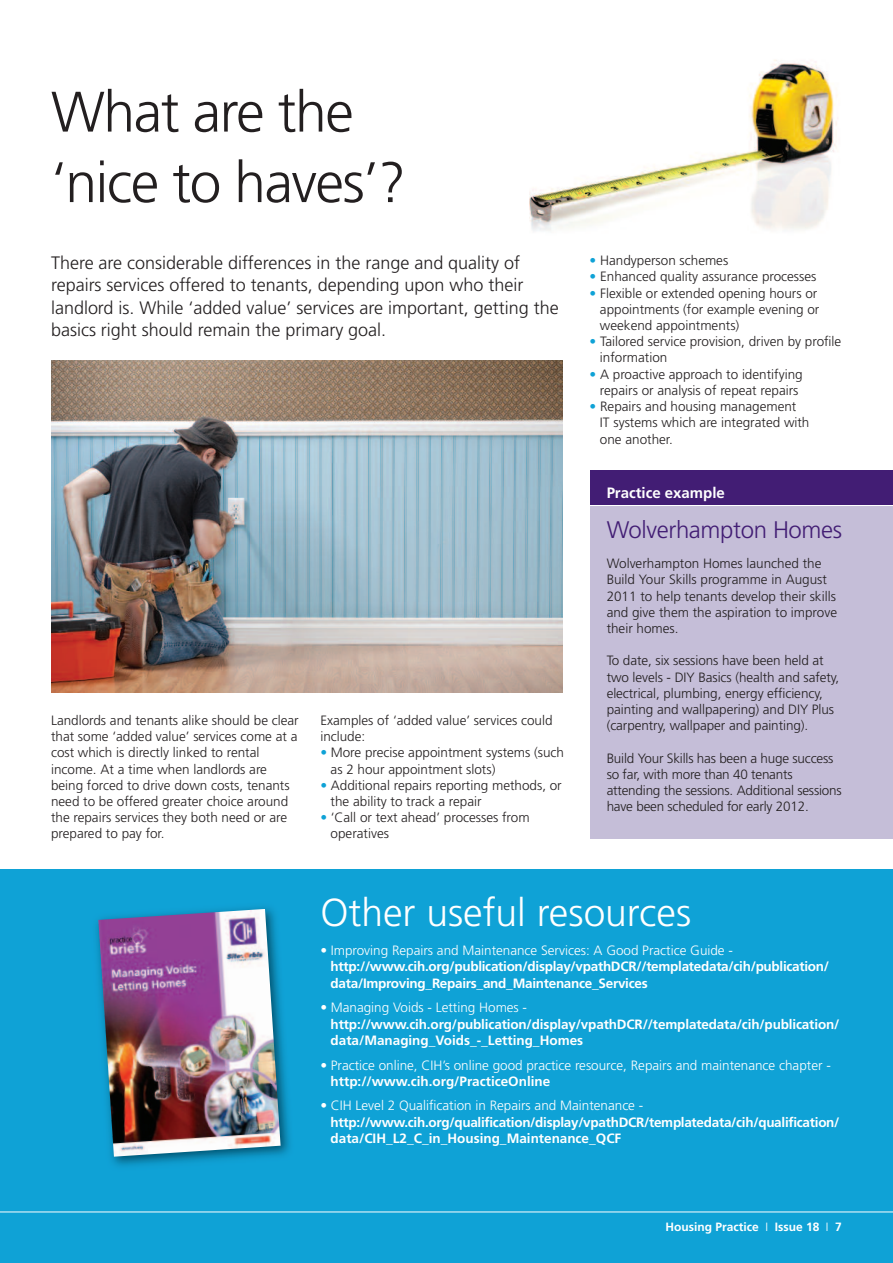
<style>
.page{position:relative;width:893px;height:1263px;background:#fff}
.page>*{position:absolute;margin:0;border:0;box-sizing:border-box;transform-origin:0 0}
.t1{font:300 57px/70.5px "Frutiger";letter-spacing:-.025em;color:#231f20}
.t2{font:300 39px "Frutiger";color:#fff}
.t3{font:300 24px "Frutiger";letter-spacing:-.015em;color:#421d74}
.t4{font:300 18px/22.5px "Frutiger";color:#231f20}
.t5{font:700 15px "Frutiger";color:#fff}
.t6{font:300 13.5px/16.2px "Frutiger";color:#231f20}
.t7{font:700 13.5px/16.2px "Frutiger";letter-spacing:-.02em;color:#fff}
.t8{font:300 13.5px "Frutiger";color:#fff}
.t9{font:700 13.5px "Frutiger";color:#fff}
.t10{font:700 12px "Frutiger";color:#fff}
.s1{color:#0fa2d6}
.s2{font-weight:300}
</style>
<div class="page">
<div style="left:0;top:869px;width:893px;height:394px;background:#0fa2d6"></div>
<div style="left:590px;top:471px;width:303px;height:34px;background:#421d74"></div>
<div style="left:590px;top:507px;width:303px;height:332px;background:#c5bed8"></div>
<hr style="left:0;top:1211px;width:893px;height:1px;background:#fff">
<img style="left:51px;top:360px;width:511px;height:332px">
<img style="left:529px;top:59px;width:309px;height:172px">
<img style="left:96px;top:907px;width:194px;height:259px">
<img style="left:98px;top:909px;width:183px;height:248px">
<h1 class="t1" style="left:51px;top:81px;width:357px">What are the ‘nice to haves’?</h1>
<p class="t4" style="left:51px;top:253px;width:509px">There are considerable differences in the range and quality of repairs services offered to tenants, depending upon who their landlord is. While ‘added value’ services are important, getting the basics right should remain the primary goal.</p>
<p class="t6" style="left:51px;top:713px;width:249px">Landlords and tenants alike should be clear that some ‘added value’ services come at a cost which is directly linked to rental income. At a time when landlords are being forced to drive down costs, tenants need to be offered greater choice around the repairs services they both need or are prepared to pay for.</p>
<p class="t6" style="left:320px;top:713px;width:234px">Examples of ‘added value’ services could include:</p>
<p class="t6" style="left:331px;top:746px;width:235px;text-indent:-10px"><span class="s1">•</span> More precise appointment systems (such as 2 hour appointment slots)</p>
<p class="t6" style="left:331px;top:778px;width:233px;text-indent:-10px"><span class="s1">•</span> Additional repairs reporting methods, or the ability to track a repair</p>
<p class="t6" style="left:331px;top:810px;width:200px;text-indent:-10px"><span class="s1">•</span> ‘Call or text ahead’ processes from operatives</p>
<p class="t6" style="left:590px;top:253px;width:140px"><span class="s1">•</span> Handyperson schemes</p>
<p class="t6" style="left:590px;top:270px;width:228px"><span class="s1">•</span> Enhanced quality assurance processes</p>
<p class="t6" style="left:600px;top:286px;width:221px;text-indent:-10px"><span class="s1">•</span> Flexible or extended opening hours or appointments (for example evening or weekend appointments)</p>
<p class="t6" style="left:600px;top:334px;width:243px;text-indent:-10px"><span class="s1">•</span> Tailored service provision, driven by profile information</p>
<p class="t6" style="left:590px;top:367px;width:215px;text-align:center"><span class="s1">•</span> A proactive approach to identifying repairs or analysis of repeat repairs</p>
<p class="t6" style="left:600px;top:399px;width:211px;text-indent:-10px"><span class="s1">•</span> Repairs and housing management<br>IT systems which are integrated with one another.</p>
<p class="t5" style="left:607px;top:487px;width:120px">Practice example</p>
<h3 class="t3" style="left:607px;top:520px;width:237px">Wolverhampton Homes</h3>
<p class="t6" style="left:607px;top:556px;width:232px">Wolverhampton Homes launched the Build Your Skills programme in August 2011 to help tenants develop their skills and give them the aspiration to improve their homes.</p>
<p class="t6" style="left:607px;top:654px;width:234px">To date, six sessions have been held at two levels - DIY Basics (health and safety, electrical, plumbing, energy efficiency, painting and wallpapering) and DIY Plus (carpentry, wallpaper and painting).</p>
<p class="t6" style="left:607px;top:751px;width:237px">Build Your Skills has been a huge success so far, with more than 40 tenants attending the sessions. Additional sessions have been scheduled for early 2012.</p>
<h2 class="t2" style="left:320px;top:897px;width:372px">Other useful resources</h2>
<p class="t8" style="left:320px;top:945px;width:414px">• Improving Repairs and Maintenance Services: A Good Practice Guide -</p>
<p class="t7" style="left:331px;top:960px;width:500px">http://www.cih.org/publication/display/vpathDCR//templatedata/cih/publication/ data/Improving_Repairs_and_Maintenance_Services</p>
<p class="t8" style="left:320px;top:1002px;width:208px">• Managing Voids - Letting Homes -</p>
<p class="t7" style="left:331px;top:1017px;width:510px">http://www.cih.org/publication/display/vpathDCR//templatedata/cih/publication/ data/Managing_Voids_-_Letting_Homes</p>
<p class="t8" style="left:320px;top:1059px;width:512px">• Practice online, CIH’s online good practice resource, Repairs and maintenance chapter -</p>
<p class="t9" style="left:331px;top:1075px;width:221px">http://www.cih.org/PracticeOnline</p>
<p class="t8" style="left:320px;top:1100px;width:324px">• CIH Level 2 Qualification in Repairs and Maintenance -</p>
<p class="t7" style="left:331px;top:1115px;width:510px">http://www.cih.org/qualification/display/vpathDCR/templatedata/cih/qualification/ data/CIH_L2_C_in_Housing_Maintenance_QCF</p>
<p class="t10" style="left:665px;top:1222px;width:178px">Housing Practice <span class="s2">I</span> Issue 18 <span class="s2">I</span> 7</p>
</div>
